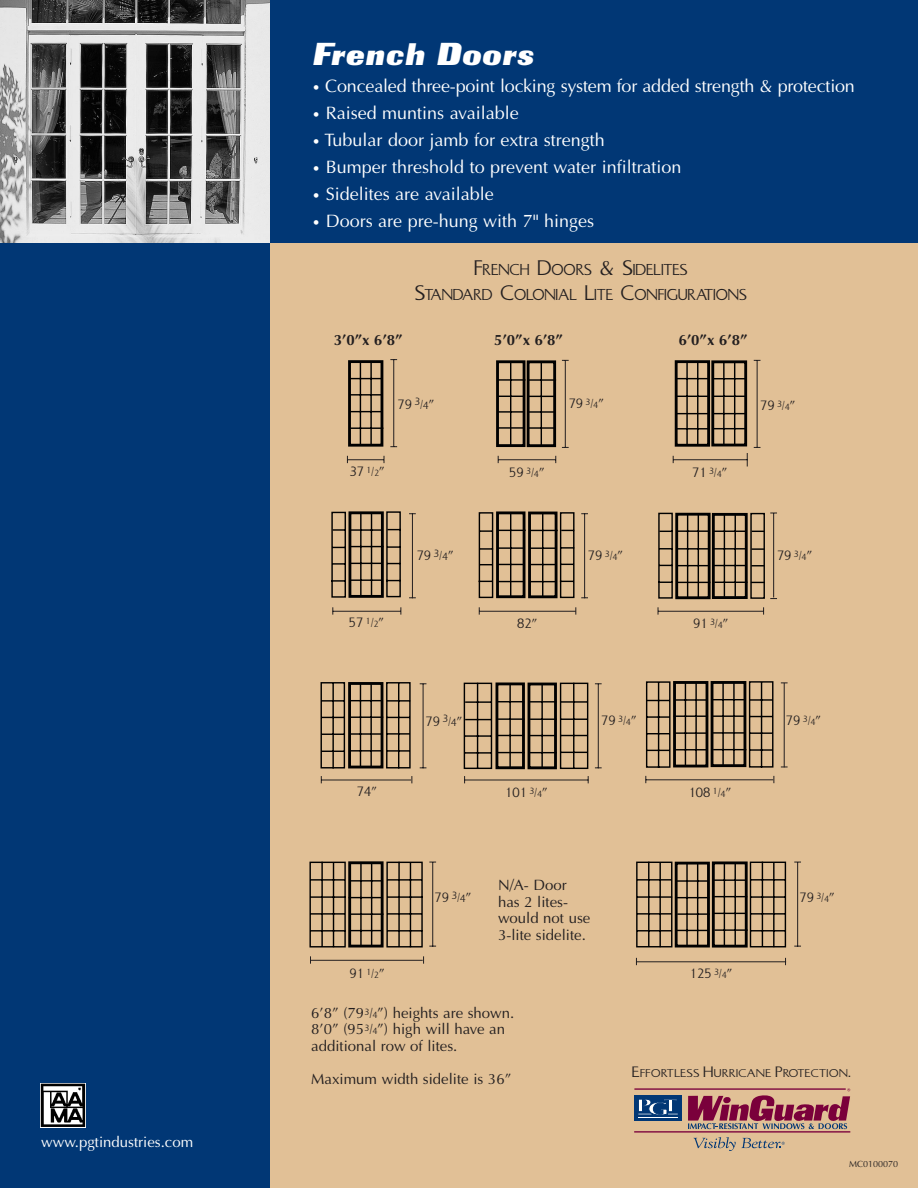
<style>
.page{position:relative;width:918px;height:1188px;background:#fff}
.page>*{position:absolute;margin:0;border:0;box-sizing:border-box;transform-origin:0 0}
.t1{font:27px "OPTI Charter Oak";letter-spacing:.015em;color:#fff}
.t2{font:18px "Optima";color:#fff}
.t3{font:15.75px/25.3px "OPTI Susan";color:#231f20;text-align:center}
.t4{font:15px/16.5px "Optima";color:#231f20}
.t5{font:700 15px "Optima";color:#231f20}
.t6{font:15px "Optima";color:#fff}
.t7{font:13.5px "OPTI Susan";color:#231f20}
.t8{font:11.25px "OPTI Susan";letter-spacing:.035em;color:#231f20;scale:1.1 1}
.t9{font:9px "Optima";color:#231f20}
.s1{font-size:13.5px}
.s2{font-size:21px}
.s3{font-family:"Optima";font-size:21px}
.s4{font-size:10.5px}
.s5{font-family:"Optima"}
.s6{font-size:9px}
.s7{font-family:"OPTI Susan"}
.s8{font-family:"OPTI Susan";font-size:9px}
.s9{font-size:15px}
</style>
<div class="page">
<div style="left:0;top:243px;width:270px;height:944px;background:#013775"></div>
<div style="left:270px;top:243px;width:648px;height:944px;background:#e1c096"></div>
<div style="left:270px;top:0;width:648px;height:243px;background:#013775"></div>
<img style="left:0;top:0;width:270px;height:243px">
<svg style="left:636px;top:861px;width:151px;height:87px"></svg>
<svg style="left:320px;top:360px;width:428px;height:409px"></svg>
<div style="left:675px;top:862px;width:35px;height:85px;border:3px solid #000"></div>
<hr style="left:686px;top:863px;width:2px;height:82px;background:#000">
<hr style="left:676px;top:880px;width:32px;height:2px;background:#000">
<hr style="left:677px;top:913px;width:33px;height:2px;background:#000">
<hr style="left:676px;top:930px;width:32px;height:1px;background:#000">
<hr style="left:697px;top:863px;width:1px;height:82px;background:#000">
<hr style="left:675px;top:897px;width:34px;height:1px;background:#000">
<svg style="left:463px;top:513px;width:182px;height:257px"></svg>
<hr style="left:333px;top:611px;width:68px;height:1px;background:#231f20">
<hr style="left:321px;top:780px;width:90px;height:1px;background:#231f20">
<hr style="left:310px;top:960px;width:113px;height:1px;background:#231f20">
<hr style="left:636px;top:961px;width:150px;height:1px;background:#231f20">
<hr style="left:465px;top:780px;width:123px;height:1px;background:#231f20">
<hr style="left:646px;top:779px;width:127px;height:1px;background:#231f20">
<hr style="left:479px;top:611px;width:96px;height:1px;background:#231f20">
<hr style="left:498px;top:459px;width:58px;height:1px;background:#231f20">
<hr style="left:673px;top:459px;width:74px;height:1px;background:#231f20">
<svg style="left:747px;top:453px;width:1px;height:13px"></svg>
<svg style="left:330px;top:359px;width:72px;height:239px"></svg>
<hr style="left:565px;top:360px;width:1px;height:87px;background:#231f20">
<hr style="left:757px;top:360px;width:1px;height:87px;background:#231f20">
<svg style="left:477px;top:511px;width:111px;height:88px"></svg>
<hr style="left:412px;top:514px;width:1px;height:84px;background:#231f20">
<hr style="left:423px;top:684px;width:1px;height:84px;background:#231f20">
<svg style="left:309px;top:861px;width:127px;height:87px"></svg>
<hr style="left:797px;top:862px;width:1px;height:85px;background:#231f20">
<hr style="left:598px;top:684px;width:1px;height:84px;background:#231f20">
<svg style="left:645px;top:512px;width:143px;height:257px"></svg>
<img style="left:40px;top:1083px;width:45px;height:44px">
<hr style="left:634px;top:1088px;width:212px;height:2px;background:#7a003b">
<hr style="left:634px;top:1131px;width:216px;height:2px;background:#7a003b">
<div style="left:634px;top:1096px;width:48px;height:25px;background:#013775"></div>
<hr style="left:638px;top:1117px;width:40px;height:1px;background:#fff">
<svg style="left:638px;top:1099px;width:40px;height:16px"></svg>
<svg style="left:693px;top:1137px;width:92px;height:14px"></svg>
<svg style="left:688px;top:1088px;width:162px;height:41px"></svg>
<p class="t6" style="left:41px;top:1136px;width:154px">www.pgtindustries.com</p>
<h1 class="t1" style="left:312px;top:43px;width:223px">French Doors</h1>
<p class="t2" style="left:312px;top:78px;width:544px"><span class="s1">•</span> Concealed three-point locking system for added strength &amp; protection</p>
<p class="t2" style="left:312px;top:105px;width:208px"><span class="s1">•</span> Raised muntins available</p>
<p class="t2" style="left:312px;top:132px;width:294px"><span class="s1">•</span> Tubular door jamb for extra strength</p>
<p class="t2" style="left:312px;top:159px;width:371px"><span class="s1">•</span> Bumper threshold to prevent water infiltration</p>
<p class="t2" style="left:312px;top:186px;width:183px"><span class="s1">•</span> Sidelites are available</p>
<p class="t2" style="left:312px;top:213px;width:284px"><span class="s1">•</span> Doors are pre-hung with 7" hinges</p>
<p class="t3" style="left:415px;top:258px;width:333px"><span class="s2">F</span>RENCH <span class="s2">D</span>OORS <span class="s3">&amp;</span> <span class="s2">S</span>IDELITES<br><span class="s2">S</span>TANDARD <span class="s2">C</span>OLONIAL <span class="s2">L</span>ITE <span class="s2">C</span>ONFIGURATIONS</p>
<p class="t5" style="left:334px;top:334px;width:70px">3’0”x 6’8”</p>
<p class="t5" style="left:494px;top:334px;width:70px">5’0”x 6’8”</p>
<p class="t5" style="left:679px;top:334px;width:70px">6’0”x 6’8”</p>
<p class="t7" style="left:397px;top:399px;width:39px">79 <sup>3</sup>/<span class="s4">4</span><span class="s5">”</span></p>
<p class="t7" style="left:568px;top:399px;width:37px">79 <sup>3</sup>/<span class="s6">4</span><span class="s5">”</span></p>
<p class="t7" style="left:760px;top:400px;width:37px">79 <sup>3</sup>/<span class="s6">4</span><span class="s5">”</span></p>
<p class="t7" style="left:349px;top:467px;width:37px">37 <sup>1</sup>/<span class="s6">2</span><span class="s5">”</span></p>
<p class="t7" style="left:509px;top:468px;width:37px">59 <sup>3</sup>/<span class="s6">4</span><span class="s5">”</span></p>
<p class="t7" style="left:692px;top:468px;width:37px">71 <sup>3</sup>/<span class="s6">4</span><span class="s5">”</span></p>
<p class="t7" style="left:416px;top:551px;width:39px">79 <sup>3</sup>/<span class="s4">4</span><span class="s5">”</span></p>
<p class="t7" style="left:588px;top:551px;width:37px">79 <sup>3</sup>/<span class="s6">4</span><span class="s5">”</span></p>
<p class="t7" style="left:777px;top:551px;width:37px">79 <sup>3</sup>/<span class="s6">4</span><span class="s5">”</span></p>
<p class="t7" style="left:349px;top:618px;width:37px">57 <sup>1</sup>/<span class="s6">2</span><span class="s5">”</span></p>
<p class="t7" style="left:517px;top:619px;width:22px">82<span class="s5">”</span></p>
<p class="t7" style="left:693px;top:619px;width:37px">91 <sup>3</sup>/<span class="s6">4</span><span class="s5">”</span></p>
<p class="t7" style="left:425px;top:716px;width:39px">79 <sup>3</sup>/<span class="s4">4</span><span class="s5">”</span></p>
<p class="t7" style="left:601px;top:716px;width:37px">79 <sup>3</sup>/<span class="s6">4</span><span class="s5">”</span></p>
<p class="t7" style="left:786px;top:716px;width:37px">79 <sup>3</sup>/<span class="s6">4</span><span class="s5">”</span></p>
<p class="t7" style="left:357px;top:787px;width:22px">74<span class="s5">”</span></p>
<p class="t7" style="left:505px;top:787px;width:45px">101 <sup>3</sup>/<span class="s6">4</span><span class="s5">”</span></p>
<p class="t7" style="left:688px;top:787px;width:45px">108 <sup>1</sup>/<span class="s6">4</span><span class="s5">”</span></p>
<p class="t4" style="left:498px;top:878px;width:94px">N/A- Door has 2 lites&shy;would not use<br>3-lite sidelite.</p>
<p class="t7" style="left:434px;top:893px;width:39px">79 <sup>3</sup>/<span class="s4">4</span><span class="s5">”</span></p>
<p class="t7" style="left:799px;top:892px;width:37px">79 <sup>3</sup>/<span class="s6">4</span><span class="s5">”</span></p>
<p class="t7" style="left:349px;top:969px;width:37px">91 <sup>1</sup>/<span class="s6">2</span><span class="s5">”</span></p>
<p class="t7" style="left:690px;top:969px;width:45px">125 <sup>3</sup>/<span class="s6">4</span><span class="s5">”</span></p>
<p class="t4" style="left:311px;top:1006px;width:205px">6’8” (79<sup>3</sup><span class="s7">/</span><span class="s8">4</span>”) heights are shown.<br>8’0” (95<sup>3</sup><span class="s7">/</span><span class="s8">4</span>”) high will have an additional row of lites.</p>
<p class="t4" style="left:311px;top:1072px;width:202px">Maximum width sidelite is 36”</p>
<p class="t8" style="left:632px;top:1070px;width:200px"><span class="s9">E</span>FFORTLESS <span class="s9">H</span>URRICANE <span class="s9">P</span>ROTECTION<span class="s9">.</span></p>
<p class="t9" style="left:849px;top:1161px;width:51px">MC0100070</p>
</div>
